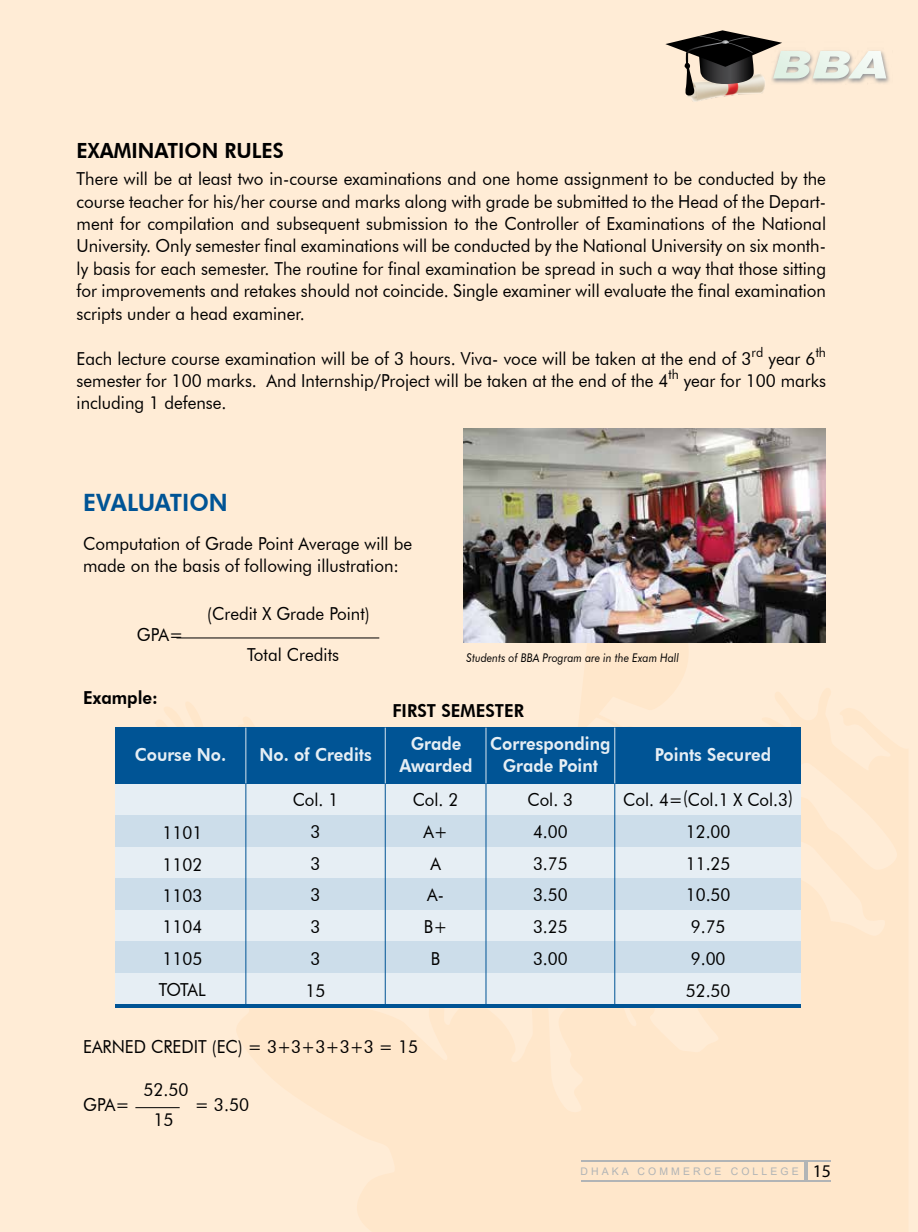
<style>
.page{position:relative;width:918px;height:1232px;background:#fff}
.page>*{position:absolute;margin:0;border:0;box-sizing:border-box;transform-origin:0 0}
.t1{font:800 23.85px "Futura BT";color:#005495;scale:.95 1}
.t2{font:800 20.85px "Futura BT";color:#000;scale:.95 1}
.t3{font:17.85px/22.4px "Futura BT";color:#000;text-align:justify;scale:.95 1}
.t4{font:17.85px/31.8px "Futura BT";color:#000;text-align:center;scale:.94 1}
.t5{font:800 17.85px/21.5px "Futura BT";color:#e6eef4;text-align:center;scale:.94 1}
.t6{font:800 17.85px "Futura BT";color:#000;scale:.95 1}
.t7{font:italic 12px "Futura BT";color:#000;scale:.9 1}
.t8{font:10.5px "Arial";letter-spacing:.3em;color:#b1b4b6}
.s1{font-family:"Myriad Pro";font-size:17.85px;color:#000}
</style>
<div class="page">
<div style="left:0;top:0;width:918px;height:1231px;background:#ffecd6"></div>
<svg style="left:577px;top:642px;width:119px;height:45px"></svg>
<svg style="left:148px;top:687px;width:760px;height:544px;fill:#ffe7cb"></svg>
<hr style="left:176px;top:637px;width:203px;height:1px;background:#000">
<hr style="left:135px;top:1107px;width:45px;height:1px;background:#000">
<div style="left:115px;top:727px;width:686px;height:277px;background:#e6eef4"></div>
<div style="left:115px;top:727px;width:686px;height:56px;background:#005495"></div>
<hr style="left:115px;top:1004px;width:686px;height:3px;background:#005495">
<div style="left:115px;top:815px;width:686px;height:31px;background:#ccddea"></div>
<div style="left:115px;top:878px;width:686px;height:31px;background:#ccddea"></div>
<div style="left:115px;top:941px;width:686px;height:32px;background:#ccddea"></div>
<hr style="left:246px;top:727px;width:1px;height:56px;background:#d9e5ef">
<hr style="left:385px;top:727px;width:1px;height:56px;background:#d9e5ef">
<hr style="left:486px;top:727px;width:1px;height:56px;background:#d9e5ef">
<hr style="left:615px;top:727px;width:1px;height:56px;background:#d9e5ef">
<hr style="left:246px;top:783px;width:1px;height:221px;background:#005495">
<hr style="left:385px;top:783px;width:1px;height:221px;background:#005495">
<hr style="left:486px;top:783px;width:1px;height:221px;background:#005495">
<hr style="left:615px;top:783px;width:1px;height:221px;background:#005495">
<img style="left:687px;top:96px;width:40px;height:6px">
<svg style="left:665px;top:30px;width:221px;height:66px"></svg>
<hr style="left:581px;top:1179px;width:250px;height:1px;background:#b1b4b6">
<hr style="left:581px;top:1160px;width:250px;height:1px;background:#b1b4b6">
<hr style="left:804px;top:1161px;width:3px;height:18px;background:#b1b4b6">
<img style="left:464px;top:428px;width:361px;height:214px">
<p class="t2" style="left:77px;top:138px;width:220px">EXAMINATION RULES</p>
<p class="t3" style="left:77px;top:168px;width:790px">There will be at least two in-course examinations and one home assignment to be conducted by the course teacher for his/her course and marks along with grade be submitted to the Head of the Depart&shy;ment for compilation and subsequent submission to the Controller of Examinations of the National University. Only semester final examinations will be conducted by the National University on six month&shy;ly basis for each semester. The routine for final examination be spread in such a way that those sitting for improvements and retakes should not coincide. Single examiner will evaluate the final examination scripts under a head examiner.</p>
<p class="t3" style="left:77px;top:347px;width:790px">Each lecture course examination will be of 3 hours. Viva- voce will be taken at the end of 3<sup>rd</sup> year 6<sup>th </sup>semester for 100 marks. And Internship/Project will be taken at the end of the 4<sup>th</sup> year for 100 marks including 1 defense.</p>
<h1 class="t1" style="left:83px;top:488px;width:154px">EVALUATION</h1>
<p class="t3" style="left:83px;top:533px;width:348px;line-height:21.5px">Computation of Grade Point Average will be made on the basis of following illustration:</p>
<p class="t3" style="left:207px;top:602px;width:173px">(Credit X Grade Point)</p>
<p class="t3" style="left:137px;top:623px;width:50px">GPA=</p>
<p class="t3" style="left:247px;top:643px;width:98px">Total Credits</p>
<p class="t6" style="left:83px;top:686px;width:80px">Example:</p>
<p class="t7" style="left:467px;top:650px;width:238px">Students of BBA Program are in the Exam Hall</p>
<p class="t6" style="left:392px;top:699px;width:140px">FIRST SEMESTER</p>
<p class="t5" style="left:135px;top:743px;width:99px">Course No.</p>
<p class="t5" style="left:259px;top:743px;width:121px">No. of Credits</p>
<p class="t5" style="left:400px;top:733px;width:79px">Grade<br>Awarded</p>
<p class="t5" style="left:490px;top:733px;width:130px">Corresponding<br>Grade Point</p>
<p class="t5" style="left:655px;top:743px;width:125px">Points Secured</p>
<p class="t4" style="left:159px;top:817px;width:51px;line-height:31.3px;text-align:left">1101<br>1102<br>1103<br>1104<br>1105<br>TOTAL</p>
<p class="t4" style="left:293px;top:783px;width:50px">Col. 1<br>3<br>3<br>3<br>3<br>3<br>15</p>
<p class="t4" style="left:413px;top:783px;width:50px">Col. 2<br>A+<br>A<br>A-<br>B+<br>B</p>
<p class="t4" style="left:528px;top:783px;width:50px">Col. 3<br>4.00<br>3.75<br>3.50<br>3.25<br>3.00</p>
<p class="t4" style="left:623px;top:783px;width:182px">Col. 4=(Col.1 X Col.3)<br>12.00<br>11.25<br>10.50<br>9.75<br>9.00<br>52.50</p>
<p class="t3" style="left:83px;top:1035px;width:354px">EARNED CREDIT (EC) = 3+3+3+3+3 = 15</p>
<p class="t3" style="left:143px;top:1078px;width:49px">52.50</p>
<p class="t3" style="left:83px;top:1093px;width:50px">GPA=</p>
<p class="t3" style="left:195px;top:1093px;width:59px">= 3.50</p>
<p class="t3" style="left:153px;top:1108px;width:23px">15</p>
<p class="t8" style="left:580px;top:1163px;width:252px">DHAKA COMMERCE COLLEGE <span class="s1">15</span></p>
</div>
